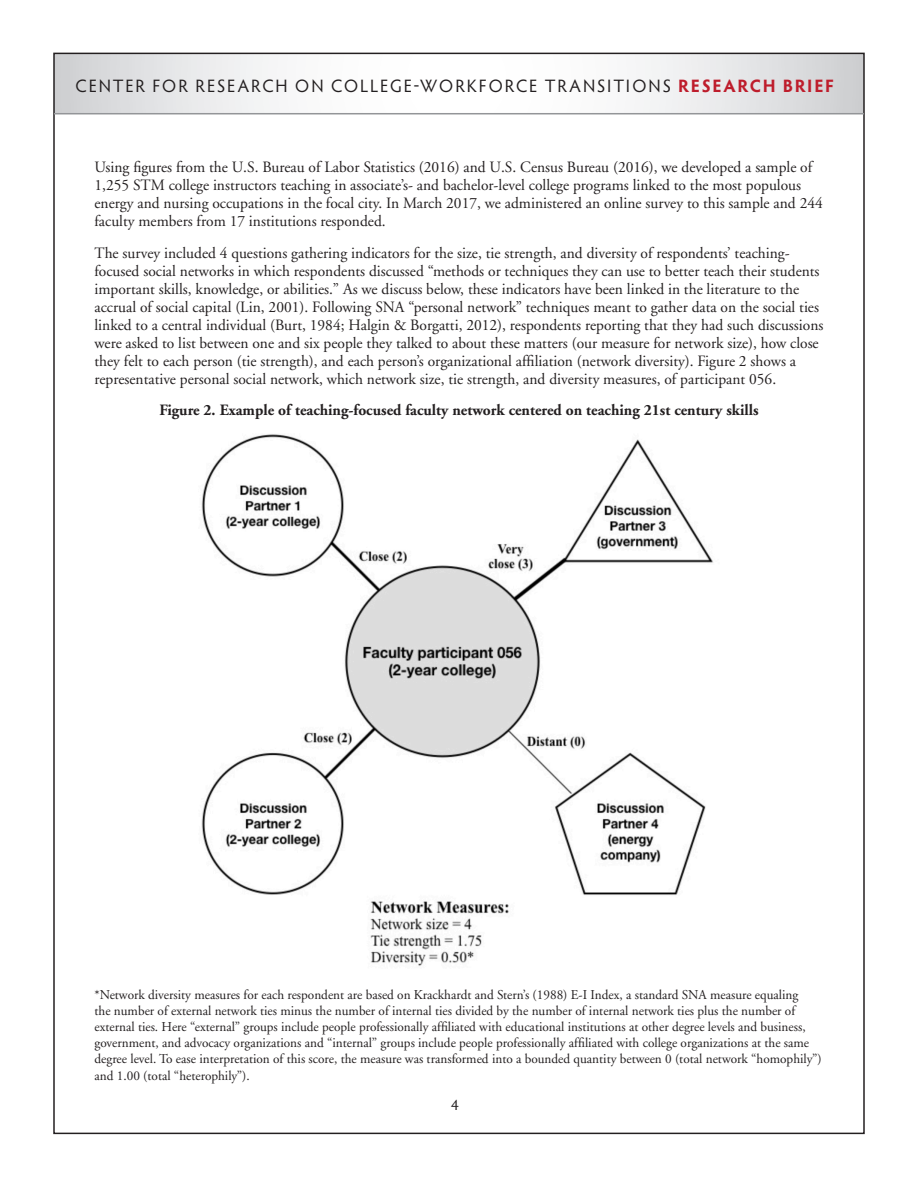
<style>
.page{position:relative;width:918px;height:1188px;background:#fff}
.page>*{position:absolute;margin:0;border:0;box-sizing:border-box;transform-origin:0 0}
.t1{font:18px "Hypatia Sans Pro";letter-spacing:.105em;color:#231f20}
.body{font:15.75px/18px "Adobe Garamond";color:#231f20}
.body-2{font:700 15.75px "Adobe Garamond";color:#231f20}
.t2{font:15px "Hypatia Sans Pro";color:#231f20}
.body-3{font:13.5px/16.2px "Adobe Garamond";color:#231f20}
.s1{font-weight:700;color:#be1d2c}
</style>
<div class="page">
<svg style="left:56px;top:56px;width:806px;height:57px"></svg>
<hr style="left:54px;top:113px;width:810px;height:1px;background:#939598">
<img style="left:201px;top:434px;width:512px;height:532px">
<p class="t1" style="left:76px;top:74px;width:760px">CENTER FOR RESEARCH ON COLLEGE-WORKFORCE TRANSITIONS <span class="s1">RESEARCH BRIEF</span></p>
<p class="body" style="left:94px;top:159px;width:730px">Using figures from the U.S. Bureau of Labor Statistics (2016) and U.S. Census Bureau (2016), we developed a sample of 1,255 STM college instructors teaching in associate’s- and bachelor-level college programs linked to the most populous energy and nursing occupations in the focal city. In March 2017, we administered an online survey to this sample and 244 faculty members from 17 institutions responded.</p>
<p class="body" style="left:94px;top:244px;width:730px">The survey included 4 questions gathering indicators for the size, tie strength, and diversity of respondents’ teaching&shy;focused social networks in which respondents discussed “methods or techniques they can use to better teach their students important skills, knowledge, or abilities.” As we discuss below, these indicators have been linked in the literature to the accrual of social capital (Lin, 2001). Following SNA “personal network” techniques meant to gather data on the social ties linked to a central individual (Burt, 1984; Halgin &amp; Borgatti, 2012), respondents reporting that they had such discussions were asked to list between one and six people they talked to about these matters (our measure for network size), how close they felt to each person (tie strength), and each person’s organizational affiliation (network diversity). Figure 2 shows a representative personal social network, which network size, tie strength, and diversity measures, of participant 056.</p>
<p class="body-2" style="left:159px;top:402px;width:601px">Figure 2. Example of teaching-focused faculty network centered on teaching 21st century skills</p>
<p class="body-3" style="left:94px;top:987px;width:729px">*Network diversity measures for each respondent are based on Krackhardt and Stern’s (1988) E-I Index, a standard SNA measure equaling<br>the number of external network ties minus the number of internal ties divided by the number of internal network ties plus the number of external ties. Here “external” groups include people professionally affiliated with educational institutions at other degree levels and business, government, and advocacy organizations and “internal” groups include people professionally affiliated with college organizations at the same degree level. To ease interpretation of this score, the measure was transformed into a bounded quantity between 0 (total network “homophily”) and 1.00 (total “heterophily”).</p>
<p class="t2" style="left:451px;top:1095px;width:9px">4</p>
</div>
